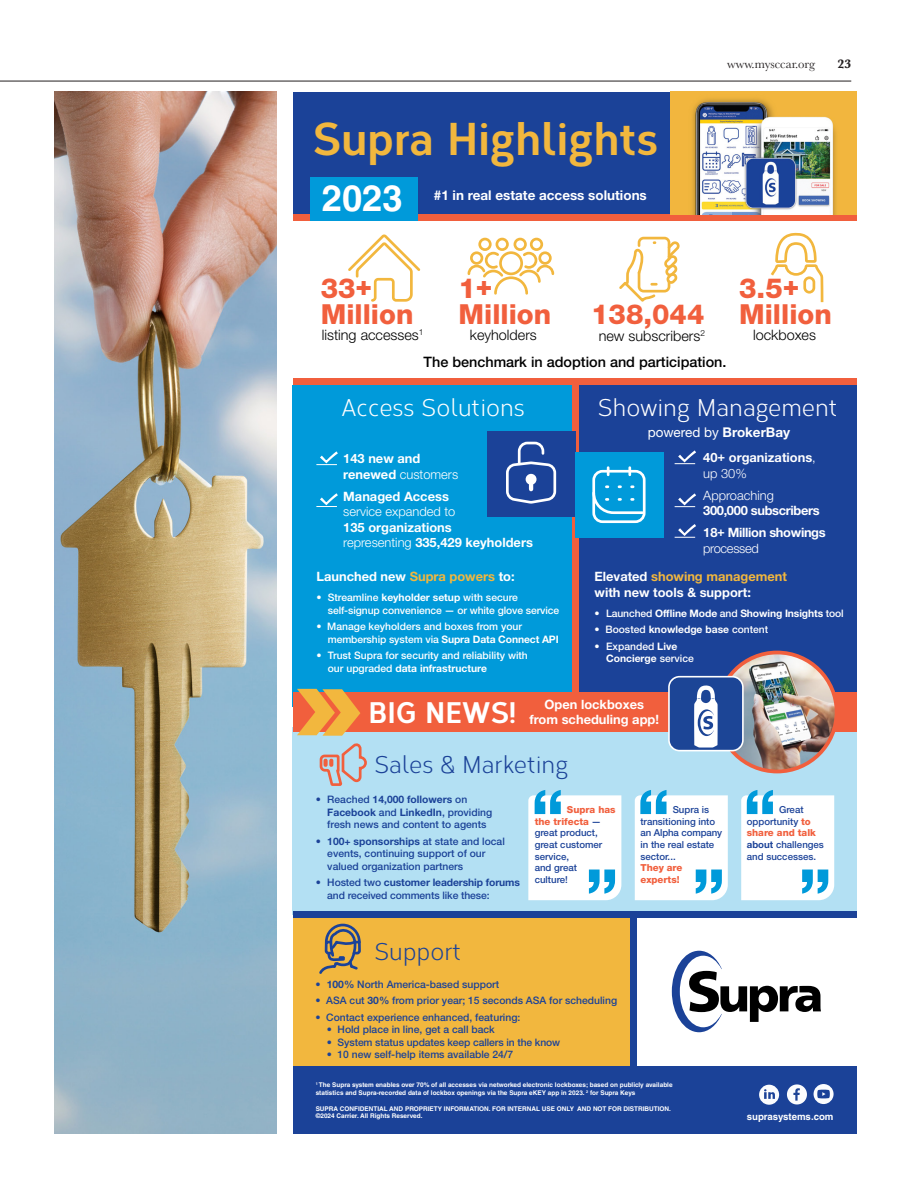
<style>
.page{position:relative;width:918px;height:1188px;background:#fff}
.page>*{position:absolute;margin:0;border:0;box-sizing:border-box;transform-origin:0 0}
.t1{font:800 67.05px "Helvetica Neue LT Pro";color:#009ada}
.t2{font:700 45.9px "Corbert Condensed";color:#f2b73e}
.t3{font:700 36.45px "Helvetica LT Std";color:#fff}
.t4{font:700 29.7px "Corbert Condensed";color:#fff}
.t5{font:800 27.6px/25.5px "Helvetica Neue LT Pro";color:#f15f3d}
.t6{font:24.15px "Corbert Condensed";color:#fff}
.t7{font:24.15px "Corbert Condensed";color:#1b4298}
.t8{font:300 14.4px "Helvetica Neue LT Pro";color:#000}
.t9{font:500 14.4px "Helvetica Neue LT Pro";color:#000}
.t10{font:700 13.5px "Helvetica Neue LT Pro";color:#fff}
.t11{font:13.5px "Helvetica Neue LT Pro";color:#fff}
.t12{font:700 12.9px/15.5px "Helvetica Neue LT Pro";color:#fff}
.t13{font:700 12.9px/15.5px "Helvetica Neue LT Pro";letter-spacing:-.025em;color:#fff}
.t14{font:12.75px "Baskerville";color:#231f20}
.t15{font:700 12.75px "Baskerville";color:#231f20}
.t16{font:500 10.35px/12.5px "Helvetica Neue LT Pro";color:#1b4298}
.t17{font:500 10.35px/12.5px "Helvetica Neue LT Pro";color:#fff}
.t18{font:700 10.35px "Helvetica Neue LT Pro";letter-spacing:-.01em;color:#fff}
.t19{font:500 9.6px/11.6px "Helvetica Neue LT Pro";color:#1b4298}
.t20{font:700 9.6px "Helvetica LT Std";color:#fff}
.t21{font:700 6.45px/7.8px "Helvetica LT Std";color:#fff}
.s1{font-weight:700}
.s2{font-weight:300}
.s3{color:#f2b73e}
.s4{font-weight:500}
.s5{font-weight:400}
.s6{font-weight:800;color:#f15f3d}
</style>
<div class="page">
<hr style="left:0;top:81px;width:851px;height:1px;background:#231f20">
<div style="left:293px;top:728px;width:563px;height:187px;background:#b3e0f3"></div>
<div style="left:293px;top:915px;width:339px;height:158px;background:#f2b73e"></div>
<div style="left:293px;top:1067px;width:563px;height:67px;background:#1b4298"></div>
<div style="left:293px;top:378px;width:563px;height:328px;background:#f15f3d"></div>
<div style="left:293px;top:385px;width:279px;height:322px;background:#009ada"></div>
<div style="left:293px;top:92px;width:563px;height:123px;background:#1b4298"></div>
<svg style="left:672px;top:951px;width:149px;height:81px"></svg>
<div style="left:293px;top:214px;width:563px;height:6px;background:#f15f3d"></div>
<img style="left:671px;top:92px;width:185px;height:122px">
<div style="left:579px;top:385px;width:277px;height:323px;background:#1b4298"></div>
<div style="left:293px;top:692px;width:563px;height:40px;background:#f15f3d"></div>
<div style="left:311px;top:177px;width:107px;height:43px;background:#009ada"></div>
<svg style="left:348px;top:234px;width:73px;height:68px"></svg>
<svg style="left:467px;top:250px;width:88px;height:45px"></svg>
<div style="left:478px;top:238px;width:14px;height:13px;border:3px solid #f2b73e;border-radius:50%"></div>
<div style="left:496px;top:238px;width:13px;height:13px;border:3px solid #f2b73e;border-radius:50%"></div>
<div style="left:514px;top:238px;width:13px;height:13px;border:3px solid #f2b73e;border-radius:50%"></div>
<div style="left:530px;top:238px;width:13px;height:13px;border:3px solid #f2b73e;border-radius:50%"></div>
<img style="left:768px;top:92px;width:57px;height:211px">
<div style="left:803px;top:276px;width:12px;height:18px;border:3px solid #f2b73e;border-radius:5px"></div>
<div style="left:487px;top:431px;width:88px;height:85px;background:#1b4298"></div>
<div style="left:293px;top:912px;width:563px;height:6px;background:#1b4298"></div>
<div style="left:630px;top:915px;width:7px;height:155px;background:#1b4298"></div>
<svg style="left:759px;top:1085px;width:20px;height:20px"></svg>
<svg style="left:814px;top:1084px;width:20px;height:20px"></svg>
<svg style="left:787px;top:1084px;width:20px;height:20px"></svg>
<svg style="left:506px;top:441px;width:51px;height:63px"></svg>
<svg style="left:316px;top:451px;width:22px;height:14px"></svg>
<svg style="left:316px;top:493px;width:22px;height:14px"></svg>
<div style="left:575px;top:453px;width:88px;height:85px;background:#009ada"></div>
<div style="left:592px;top:470px;width:54px;height:53px;border:3px solid #fff;border-radius:9px"></div>
<svg style="left:607px;top:468px;width:3px;height:7px"></svg>
<svg style="left:628px;top:468px;width:3px;height:7px"></svg>
<svg style="left:592px;top:485px;width:53px;height:30px"></svg>
<svg style="left:675px;top:450px;width:21px;height:14px"></svg>
<svg style="left:675px;top:493px;width:21px;height:14px"></svg>
<svg style="left:675px;top:524px;width:21px;height:14px"></svg>
<div style="left:741px;top:795px;width:93px;height:105px;background:#fff"></div>
<div style="left:635px;top:795px;width:93px;height:105px;background:#fff"></div>
<div style="left:528px;top:795px;width:93px;height:105px;background:#fff"></div>
<svg style="left:317px;top:923px;width:45px;height:144px"></svg>
<svg style="left:619px;top:236px;width:61px;height:66px"></svg>
<img style="left:718px;top:653px;width:119px;height:119px;border-radius:60px">
<div style="left:716px;top:651px;width:122px;height:122px;border:4px solid #f15f3d;border-radius:50%"></div>
<svg style="left:668px;top:676px;width:76px;height:75px"></svg>
<svg style="left:297px;top:689px;width:70px;height:97px"></svg>
<img style="left:54px;top:92px;width:222px;height:1042px">
<p class="t2" style="left:313px;top:103px;width:347px">Supra Highlights</p>
<p class="t3" style="left:322px;top:176px;width:82px">2023</p>
<p class="t10" style="left:434px;top:187px;width:214px">#1 in real estate access solutions</p>
<p class="t14" style="left:727px;top:56px;width:89px">www.mysccar.org</p>
<p class="t15" style="left:837px;top:55px;width:15px">23</p>
<p class="t5" style="left:321px;top:276px;width:94px">33+<br>Million</p>
<p class="t8" style="left:322px;top:326px;width:103px">listing accesses<sup>1</sup></p>
<p class="t5" style="left:459px;top:273px;width:94px;line-height:27.2px">1+<br>Million</p>
<p class="t8" style="left:470px;top:326px;width:68px">keyholders</p>
<p class="t5" style="left:591px;top:302px;width:115px">138,044</p>
<p class="t8" style="left:599px;top:327px;width:108px">new subscribers<sup>2</sup></p>
<p class="t5" style="left:739px;top:276px;width:94px">3.5+<br>Million</p>
<p class="t8" style="left:753px;top:326px;width:64px">lockboxes</p>
<p class="t9" style="left:424px;top:353px;width:305px">The benchmark in adoption and participation.</p>
<p class="t6" style="left:341px;top:390px;width:185px">Access Solutions</p>
<p class="t6" style="left:598px;top:390px;width:241px">Showing Management</p>
<p class="t11" style="left:648px;top:423px;width:144px">powered by <span class="s1">BrokerBay</span></p>
<p class="t12" style="left:703px;top:450px;width:114px">40+ organizations<span class="s2">, up 30%</span></p>
<p class="t13" style="left:703px;top:487px;width:118px"><span class="s2">Approaching<br></span>300,000 subscribers</p>
<p class="t13" style="left:703px;top:524px;width:124px">18+ Million showings <span class="s2">processed</span></p>
<p class="t12" style="left:595px;top:569px;width:194px">Elevated <span class="s3">showing management </span>with new tools &amp; support:</p>
<p class="t18" style="left:595px;top:606px;width:251px"><span class="s4">• Launched</span> Offline Mode <span class="s4">and</span> Showing Insights <span class="s4">tool</span></p>
<p class="t17" style="left:595px;top:623px;width:175px">• Boosted <span class="s1">knowledge base</span> content</p>
<p class="t17" style="left:606px;top:640px;width:89px;text-indent:-11px">• Expanded <span class="s1">Live<br>Concierge</span> service</p>
<p class="t12" style="left:530px;top:696px;width:131px;text-align:center">Open lockboxes from scheduling app!</p>
<p class="t7" style="left:374px;top:747px;width:196px">Sales &amp; Marketing</p>
<p class="t12" style="left:343px;top:451px;width:116px">143 new and renewed <span class="s2">customers</span></p>
<p class="t12" style="left:343px;top:488px;width:191px">Managed Access<br><span class="s2">service expanded to<br></span>135 organizations<br><span class="s2">representing</span> 335,429 keyholders</p>
<p class="t12" style="left:316px;top:569px;width:200px">Launched new <span class="s3">Supra powers</span> to:</p>
<p class="t17" style="left:328px;top:591px;width:233px;text-indent:-11px">• Streamline <span class="s1">keyholder setup</span> with secure self-signup convenience — or white glove service</p>
<p class="t17" style="left:328px;top:620px;width:232px;text-indent:-11px">• Manage keyholders and boxes from your membership system via <span class="s1">Supra Data Connect API</span></p>
<p class="t17" style="left:328px;top:649px;width:202px;text-indent:-11px">• Trust Supra for security and reliability with our upgraded <span class="s1">data infrastructure</span></p>
<p class="t4" style="left:369px;top:689px;width:149px">BIG NEWS!</p>
<p class="t16" style="left:327px;top:793px;width:166px;text-indent:-11px"><span class="s5">•</span> Reached <span class="s1">14,000 followers</span> on<br><span class="s1">Facebook</span> and <span class="s1">LinkedIn</span>, providing fresh news and content to agents</p>
<p class="t16" style="left:327px;top:835px;width:179px;text-indent:-11px"><span class="s5">•</span> <span class="s1">100+ sponsorships</span> at state and local events, continuing support of our valued organization partners</p>
<p class="t16" style="left:327px;top:876px;width:194px;text-indent:-11px"><span class="s5">•</span> Hosted two <span class="s1">customer leadership forums </span>and received comments like these:</p>
<p class="t1" style="left:531px;top:774px;width:35px">“</p>
<p class="t19" style="left:535px;top:804px;width:82px;text-indent:32px"><span class="s6">Supra has the trifecta</span> — great product, great customer service,<br>and great<br>culture!</p>
<p class="t1" style="left:585px;top:854px;width:35px">”</p>
<p class="t7" style="left:374px;top:934px;width:88px">Support</p>
<p class="t16" style="left:315px;top:978px;width:185px">• <span class="s1">100%</span> North America-based support</p>
<p class="t16" style="left:315px;top:994px;width:303px">• ASA cut <span class="s1">30%</span> from prior year; 15 seconds ASA for scheduling</p>
<p class="t16" style="left:315px;top:1011px;width:207px">• Contact experience enhanced, featuring:</p>
<p class="t16" style="left:327px;top:1023px;width:169px">• Hold place in line, get a call back</p>
<p class="t16" style="left:327px;top:1036px;width:235px">• System status updates keep callers in the know</p>
<p class="t16" style="left:327px;top:1048px;width:188px">• 10 new self-help items available 24/7</p>
<p class="t1" style="left:637px;top:774px;width:35px">“</p>
<p class="t19" style="left:640px;top:804px;width:83px;text-indent:32px">Supra is transitioning into an Alpha company in the real estate sector...<br><span class="s6">They are experts!</span></p>
<p class="t1" style="left:692px;top:854px;width:35px">”</p>
<p class="t21" style="left:316px;top:1081px;width:358px"><sup>1</sup> The Supra system enables over 70% of all accesses via networked electronic lockboxes; based on publicly available statistics and Supra-recorded data of lockbox openings via the Supra eKEY app in 2023. <sup>2</sup> for Supra Keys</p>
<p class="t21" style="left:316px;top:1104px;width:357px">SUPRA CONFIDENTIAL AND PROPRIETY INFORMATION. FOR INTERNAL USE ONLY AND NOT FOR DISTRIBUTION. ©2024 Carrier. All Rights Reserved.</p>
<p class="t1" style="left:743px;top:774px;width:35px">“</p>
<p class="t19" style="left:747px;top:804px;width:79px;text-indent:32px">Great opportunity <span class="s6">to share and talk </span><span class="s1">about</span> challenges and successes.</p>
<p class="t1" style="left:798px;top:854px;width:35px">”</p>
<p class="t20" style="left:747px;top:1111px;width:88px">suprasystems.com</p>
</div>
